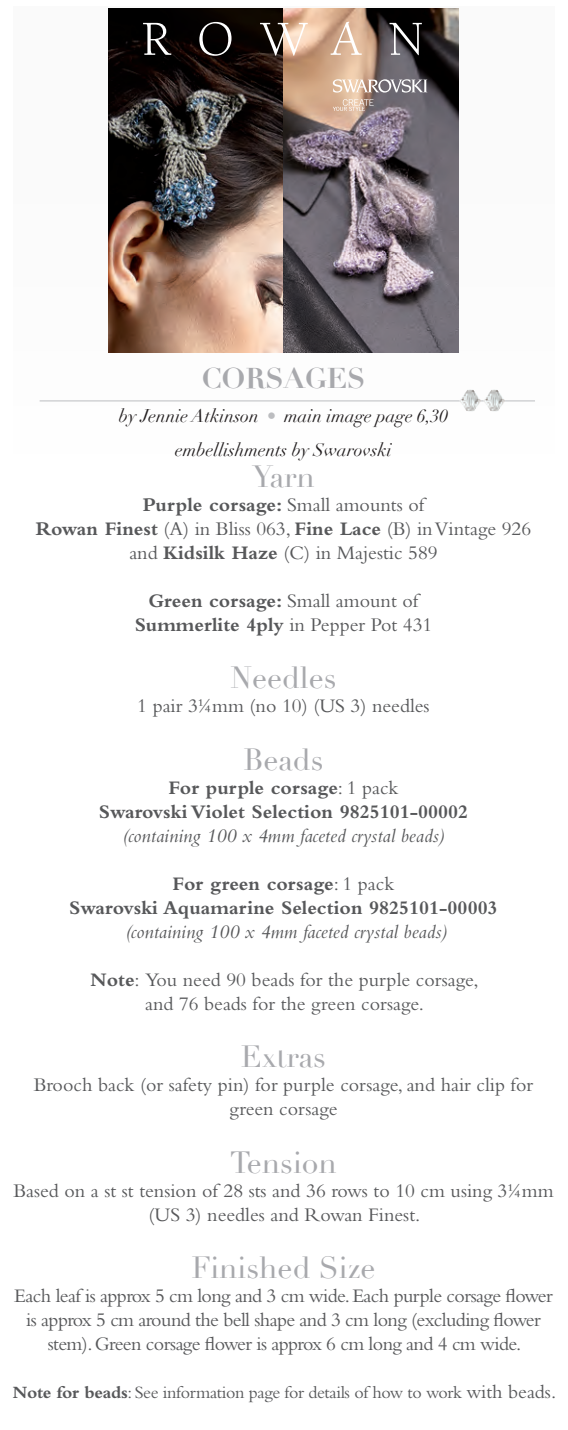
<style>
.page{position:relative;width:568px;height:1430px;background:#fff}
.page>*{position:absolute;margin:0;border:0;box-sizing:border-box;transform-origin:0 0}
.t1{font:50.4px "Berkeley Std";letter-spacing:.52em;color:#fff}
.t2{font:30px "Didot";color:#a8a9ad}
.t3{font:700 28px "Didot";color:#a8a9ad}
.t4{font:20px/24px "Bembo Std";color:#57585a;text-align:center}
.t5{font:700 20px "Bembo Std";color:#57585a}
.t6{font:20px/24px "Bembo Std";letter-spacing:-.03em;color:#57585a;text-align:center}
.t7{font:italic 20px "Bembo Std";color:#57585a}
.t8{font:18px "Bembo Std";letter-spacing:-.02em;color:#57585a}
.t9{font:italic 18px "Didot";color:#231f20}
.s1{color:#bcbdc0}
.s2{font-weight:400}
.s3{font-weight:700}
.s4{font-size:20px}
</style>
<div class="page">
<div style="left:13px;top:6px;width:540px;height:453px;background:#fafafa"></div>
<img style="left:108px;top:9px;width:175px;height:343px">
<hr style="left:40px;top:401px;width:494px;height:1px;background:#bcbdc0">
<img style="left:458px;top:390px;width:48px;height:21px">
<img style="left:283px;top:9px;width:175px;height:343px">
<svg style="left:332px;top:79px;width:95px;height:14px"></svg>
<svg style="left:332px;top:99px;width:41px;height:12px"></svg>
<p class="t1" style="left:141px;top:12px;width:284px">ROWAN</p>
<p class="t3" style="left:201px;top:361px;width:165px">CORSAGES</p>
<p class="t9" style="left:119px;top:405px;width:330px">by Jennie Atkinson <span class="s1">•</span> main image page 6,30</p>
<p class="t9" style="left:175px;top:439px;width:218px">embellishments by Swarovski</p>
<p class="t2" style="left:252px;top:459px;width:64px">Yarn</p>
<p class="t5" style="left:143px;top:494px;width:283px">Purple corsage: <span class="s2">Small amounts of</span></p>
<p class="t4" style="left:36px;top:516px;width:496px"><span class="s3">Rowan Finest</span> (A) in Bliss 063, <span class="s3">Fine Lace</span> (B) in Vintage 926</p>
<p class="t4" style="left:129px;top:540px;width:309px">and <span class="s3">Kidsilk Haze</span> (C) in Majestic 589</p>
<p class="t5" style="left:148px;top:590px;width:271px">Green corsage: <span class="s2">Small amount of</span></p>
<p class="t5" style="left:134px;top:614px;width:299px">Summerlite 4ply <span class="s2">in Pepper Pot 431</span></p>
<p class="t2" style="left:230px;top:660px;width:108px">Needles</p>
<p class="t4" style="left:137px;top:694px;width:293px">1 pair 3¼mm (no 10) (US 3) needles</p>
<p class="t2" style="left:243px;top:741px;width:82px">Beads</p>
<p class="t5" style="left:168px;top:776px;width:231px">For purple corsage<span class="s2">: 1 pack</span></p>
<p class="t5" style="left:99px;top:800px;width:370px">Swarovski Violet Selection 9825101-00002</p>
<p class="t7" style="left:122px;top:824px;width:323px">(containing 100 x 4mm faceted crystal beads)</p>
<p class="t5" style="left:172px;top:872px;width:223px">For green corsage<span class="s2">: 1 pack</span></p>
<p class="t5" style="left:69px;top:896px;width:429px">Swarovski Aquamarine Selection 9825101-00003</p>
<p class="t7" style="left:125px;top:920px;width:323px">(containing 100 x 4mm faceted crystal beads)</p>
<p class="t4" style="left:90px;top:967px;width:389px"><span class="s3">Note</span>: You need 90 beads for the purple corsage,</p>
<p class="t4" style="left:145px;top:991px;width:280px">and 76 beads for the green corsage.</p>
<p class="t2" style="left:241px;top:1039px;width:86px">Extras</p>
<p class="t4" style="left:34px;top:1072px;width:500px">Brooch back (or safety pin) for purple corsage, and hair clip for green corsage</p>
<p class="t2" style="left:230px;top:1144px;width:108px">Tension</p>
<p class="t4" style="left:13px;top:1178px;width:541px">Based on a st st tension of 28 sts and 36 rows to 10 cm using 3¼mm (US 3) needles and Rowan Finest.</p>
<p class="t2" style="left:191px;top:1249px;width:185px">Finished Size</p>
<p class="t6" style="left:14px;top:1283px;width:539px">Each leaf is approx 5 cm long and 3 cm wide. Each purple corsage flower is approx 5 cm around the bell shape and 3 cm long (excluding flower stem). Green corsage flower is approx 6 cm long and 4 cm wide.</p>
<p class="t8" style="left:13px;top:1382px;width:544px"><span class="s3">Note for beads</span>: See information page for details of how to work <span class="s4">with beads.</span></p>
</div>
